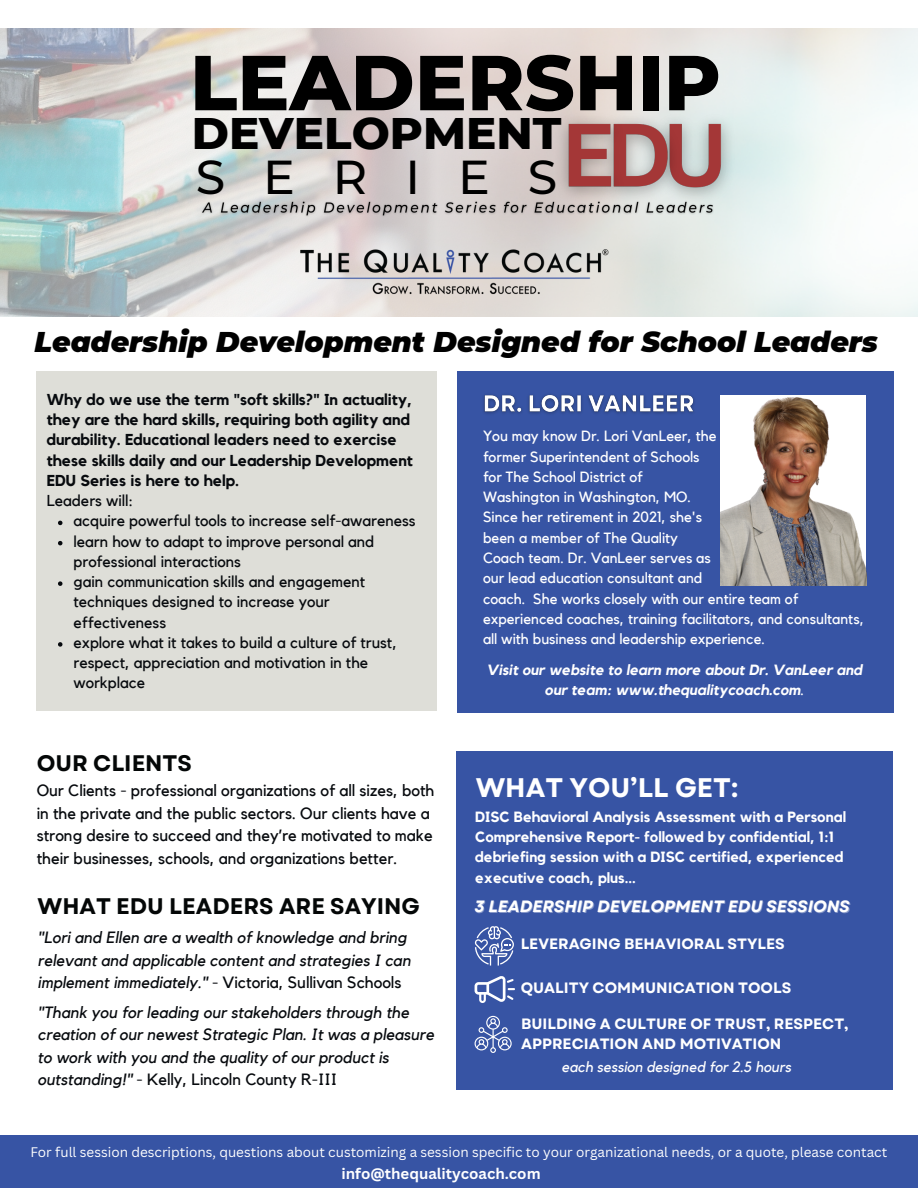
<style>
.page{position:relative;width:918px;height:1188px;background:#fff}
.page>*{position:absolute;margin:0;border:0;box-sizing:border-box;transform-origin:0 0}
.t1{font:800 77.7px "Montserrat";color:#000}
.t2{font:500 47.4px "Montserrat";letter-spacing:.8em;color:#000}
.t3{font:800 45.15px "Montserrat";color:#000}
.t4{font:italic 900 28.5px "Montserrat";color:#000}
.t5{font:700 26.85px "Garet";color:#fff}
.t6{font:700 22.5px "Garet";color:#040707}
.t7{font:italic 16.35px/22.5px "Kollektif";color:#070a0e}
.t8{font:16.35px/22.5px "Kollektif";color:#070a0e}
.t9{font:italic 700 16.35px "Garet";color:#fff}
.t10{font:15.75px/20.2px "Kollektif";color:#070a0e}
.t11{font:700 15.75px/20.2px "Kollektif";color:#070a0e}
.t12{font:700 15px/20.2px "Garet";color:#fff}
.t13{font:700 15px "Canva Sans";color:#fff}
.t14{font:14.7px/20.2px "Kollektif";color:#fff}
.t15{font:700 14.7px/20.2px "Kollektif";color:#fff}
.t16{font:italic 700 14.7px/20.2px "Kollektif";color:#fff;text-align:center}
.t17{font:italic 14.7px "Kollektif";color:#fff}
.t18{font:13.5px "Canva Sans";color:#fff}
.s1{font-style:normal}
.s2{font-weight:400;font-style:normal}
</style>
<div class="page">
<img style="left:0;top:28px;width:918px;height:288px">
<div style="left:458px;top:371px;width:436px;height:342px;background:#3754a4"></div>
<div style="left:457px;top:751px;width:436px;height:339px;background:#3754a4"></div>
<div style="left:0;top:1135px;width:918px;height:53px;background:#3754a4"></div>
<img style="left:277px;top:234px;width:360px;height:76px">
<div style="left:37px;top:371px;width:399px;height:340px;background:#deded8"></div>
<svg style="left:475px;top:976px;width:40px;height:27px"></svg>
<svg style="left:475px;top:926px;width:39px;height:40px"></svg>
<svg style="left:475px;top:1016px;width:37px;height:37px"></svg>
<img style="left:720px;top:398px;width:146px;height:188px">
<img style="left:198px;top:196px;width:341px;height:24px">
<img style="left:695px;top:75px;width:55px;height:163px">
<img style="left:637px;top:75px;width:58px;height:163px">
<img style="left:539px;top:75px;width:98px;height:163px">
<img style="left:483px;top:394px;width:211px;height:20px">
<svg style="left:58px;top:521px;width:4px;height:4px"></svg>
<svg style="left:58px;top:541px;width:4px;height:4px"></svg>
<svg style="left:58px;top:581px;width:4px;height:5px"></svg>
<svg style="left:58px;top:642px;width:4px;height:5px"></svg>
<h1 class="t1" style="left:190px;top:35px;width:533px">LEADERSHIP</h1>
<h3 class="t3" style="left:192px;top:105px;width:371px">DEVELOPMENT</h3>
<h2 class="t2" style="left:196px;top:148px;width:363px">SERIES</h2>
<h3 class="t4" style="left:35px;top:325px;width:845px">Leadership Development Designed for School Leaders</h3>
<p class="t11" style="left:47px;top:390px;width:368px">Why do we use the term "soft skills?" In actuality, they are the hard skills, requiring both agility and durability. Educational leaders need to exercise these skills daily and our Leadership Development EDU Series is here to help.</p>
<p class="t10" style="left:47px;top:491px;width:88px">Leaders will:</p>
<p class="t10" style="left:74px;top:511px;width:344px">acquire powerful tools to increase self-awareness learn how to adapt to improve personal and professional interactions<br>gain communication skills and engagement techniques designed to increase your effectiveness<br>explore what it takes to build a culture of trust, respect, appreciation and motivation in the workplace</p>
<h3 class="t6" style="left:37px;top:747px;width:157px">OUR CLIENTS</h3>
<p class="t8" style="left:37px;top:780px;width:399px">Our Clients - professional organizations of all sizes, both in the private and the public sectors. Our clients have a strong desire to succeed and they’re motivated to make their businesses, schools, and organizations better.</p>
<h3 class="t6" style="left:38px;top:889px;width:384px">WHAT EDU LEADERS ARE SAYING</h3>
<p class="t7" style="left:38px;top:927px;width:375px">"Lori and Ellen are a wealth of knowledge and bring relevant and applicable content and strategies I can implement immediately." <span class="s1">- Victoria, Sullivan Schools</span></p>
<p class="t7" style="left:38px;top:1002px;width:398px">"Thank you for leading our stakeholders through the creation of our newest Strategic Plan. It was a pleasure to work with you and the quality of our product is outstanding!" <span class="s1">- Kelly, Lincoln County R-III</span></p>
<p class="t14" style="left:483px;top:427px;width:235px">You may know Dr. Lori VanLeer, the former Superintendent of Schools for The School District of<br>Washington in Washington, MO.<br>Since her retirement in 2021, she's been a member of The Quality<br>Coach team. Dr. VanLeer serves as our lead education consultant and</p>
<p class="t14" style="left:483px;top:589px;width:382px">coach. She works closely with our entire team of experienced coaches, training facilitators, and consultants, all with business and leadership experience.</p>
<p class="t16" style="left:486px;top:660px;width:377px">Visit our website to learn more about Dr. VanLeer and our team: www.thequalitycoach.com<span class="s2">.</span></p>
<h3 class="t5" style="left:476px;top:768px;width:264px">WHAT YOU’LL GET:</h3>
<p class="t15" style="left:475px;top:807px;width:372px">DISC Behavioral Analysis Assessment with a Personal Comprehensive Report- followed by confidential, 1:1 debriefing session with a DISC certified, experienced executive coach, plus...</p>
<p class="t9" style="left:475px;top:895px;width:377px">3 LEADERSHIP DEVELOPMENT EDU SESSIONS</p>
<p class="t12" style="left:521px;top:933px;width:266px">LEVERAGING BEHAVIORAL STYLES</p>
<p class="t12" style="left:521px;top:977px;width:272px">QUALITY COMMUNICATION TOOLS</p>
<p class="t12" style="left:521px;top:1014px;width:329px">BUILDING A CULTURE OF TRUST, RESPECT,<br>APPRECIATION AND MOTIVATION</p>
<p class="t17" style="left:562px;top:1060px;width:231px">each session designed for 2.5 hours</p>
<p class="t18" style="left:30px;top:1143px;width:858px">For full session descriptions, questions about customizing a session specific to your organizational needs, or a quote, please contact</p>
<p class="t13" style="left:341px;top:1163px;width:201px">info@thequalitycoach.com</p>
</div>
